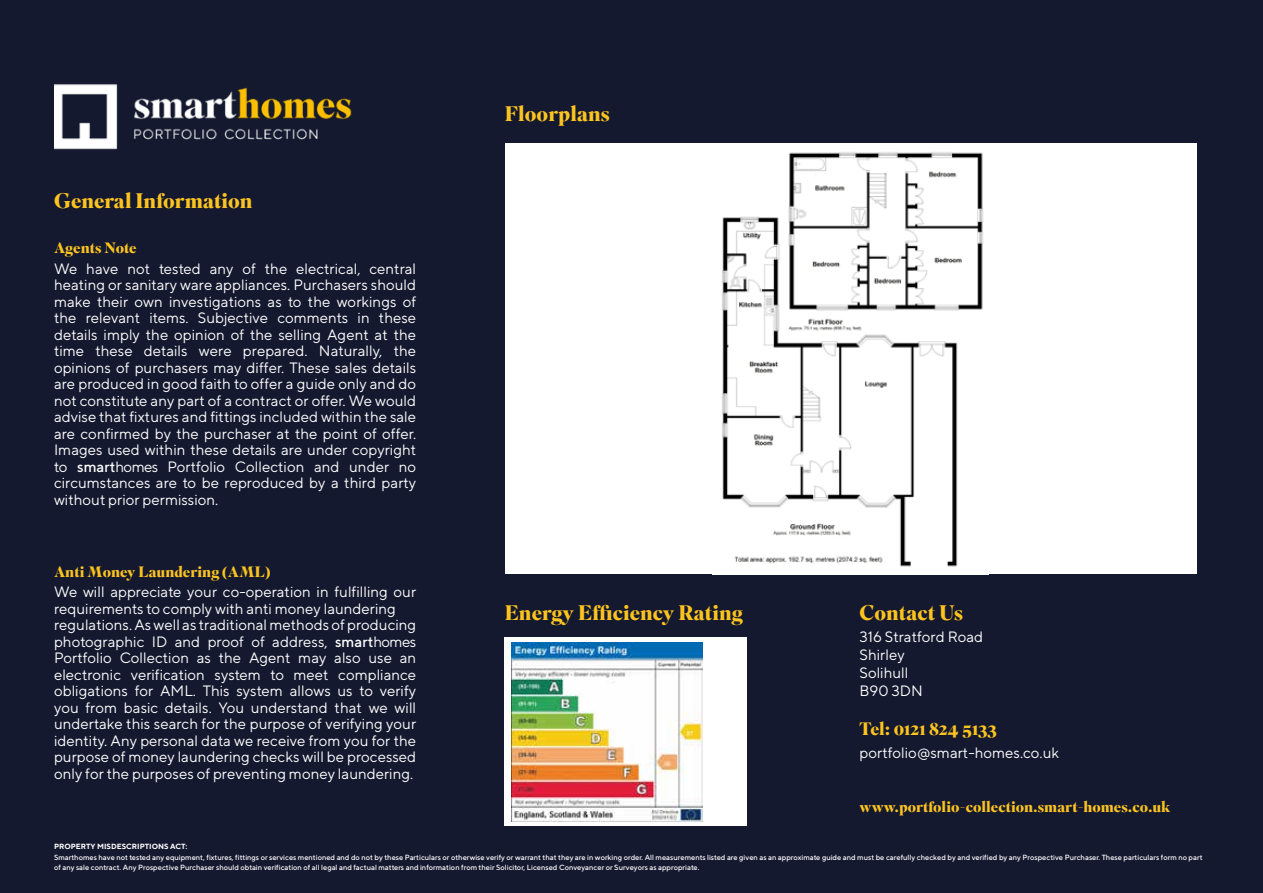
<style>
.page{position:relative;width:1263px;height:893px;background:#14192f}
.page>*{position:absolute;margin:0;border:0;box-sizing:border-box;transform-origin:0 0}
.t1{font:700 21px "Superior Title";color:#fdc41f}
.t2{font:700 18px "Superior Title";color:#fdc41f}
.t3{font:15px/16.5px "TT Norms";color:#fff}
.t4{font:700 15px "Superior Title";color:#fdc41f}
.t5{font:500 7.5px/10.5px "TT Norms";color:#fff}
.t6{font:700 7.5px "TT Norms";color:#fff}
.s1{font-weight:500}
</style>
<div class="page">
<div style="left:505px;top:638px;width:242px;height:188px;background:#fff"></div>
<img style="left:511px;top:642px;width:191px;height:179px">
<img style="left:54px;top:84px;width:298px;height:66px">
<div style="left:505px;top:143px;width:691px;height:431px;background:#fff"></div>
<img style="left:722px;top:152px;width:262px;height:415px">
<h1 class="t1" style="left:54px;top:188px;width:200px">General Information</h1>
<p class="t4" style="left:54px;top:239px;width:84px">Agents Note</p>
<p class="t3" style="left:54px;top:260px;width:364px;text-align:justify">We have not tested any of the electrical, central heating or sanitary ware appliances. Purchasers should make their own investigations as to the workings of the relevant items. Subjective comments in these details imply the opinion of the selling Agent at the time these details were prepared. Naturally, the opinions of purchasers may differ. These sales details are produced in good faith to offer a guide only and do not constitute any part of a contract or offer. We would advise that fixtures and fittings included within the sale are confirmed by the purchaser at the point of offer.<br>Images used within these details are under copyright to <span class="s1">smart</span>homes Portfolio Collection and under no circumstances are to be reproduced by a third party without prior permission.</p>
<p class="t4" style="left:54px;top:562px;width:218px">Anti Money Laundering (AML)</p>
<p class="t3" style="left:54px;top:583px;width:364px">We will appreciate your co-operation in fulfilling our requirements to comply with anti money laundering regulations. As well as traditional methods of producing photographic ID and proof of address, <span class="s1">smart</span>homes Portfolio Collection as the Agent may also use an electronic verification system to meet compliance obligations for AML. This system allows us to verify you from basic details. You understand that we will undertake this search for the purpose of verifying your identity. Any personal data we receive from you for the purpose of money laundering checks will be processed only for the purposes of preventing money laundering.</p>
<h1 class="t1" style="left:505px;top:100px;width:106px">Floorplans</h1>
<h1 class="t1" style="left:505px;top:599px;width:240px">Energy Efficiency Rating</h1>
<h1 class="t1" style="left:859px;top:599px;width:105px">Contact Us</h1>
<p class="t3" style="left:859px;top:627px;width:125px;line-height:18px">316 Stratford Road<br>Shirley<br>Solihull<br>B90 3DN</p>
<p class="t2" style="left:859px;top:718px;width:139px">Tel: 0121 824 5133</p>
<p class="t3" style="left:859px;top:744px;width:201px">portfolio@smart-homes.co.uk</p>
<p class="t4" style="left:859px;top:797px;width:312px">www.portfolio-collection.smart-homes.co.uk</p>
<p class="t6" style="left:54px;top:842px;width:135px">PROPERTY MISDESCRIPTIONS ACT:</p>
<p class="t5" style="left:54px;top:852px;width:1150px">Smarthomes have not tested any equipment, fixtures, fittings or services mentioned and do not by these Particulars or otherwise verify or warrant that they are in working order. All measurements listed are given as an approximate guide and must be carefully checked by and verified by any Prospective Purchaser. These particulars form no part of any sale contract. Any Prospective Purchaser should obtain verification of all legal and factual matters and information from their Solicitor, Licensed Conveyancer or Surveyors as appropriate.</p>
</div>
